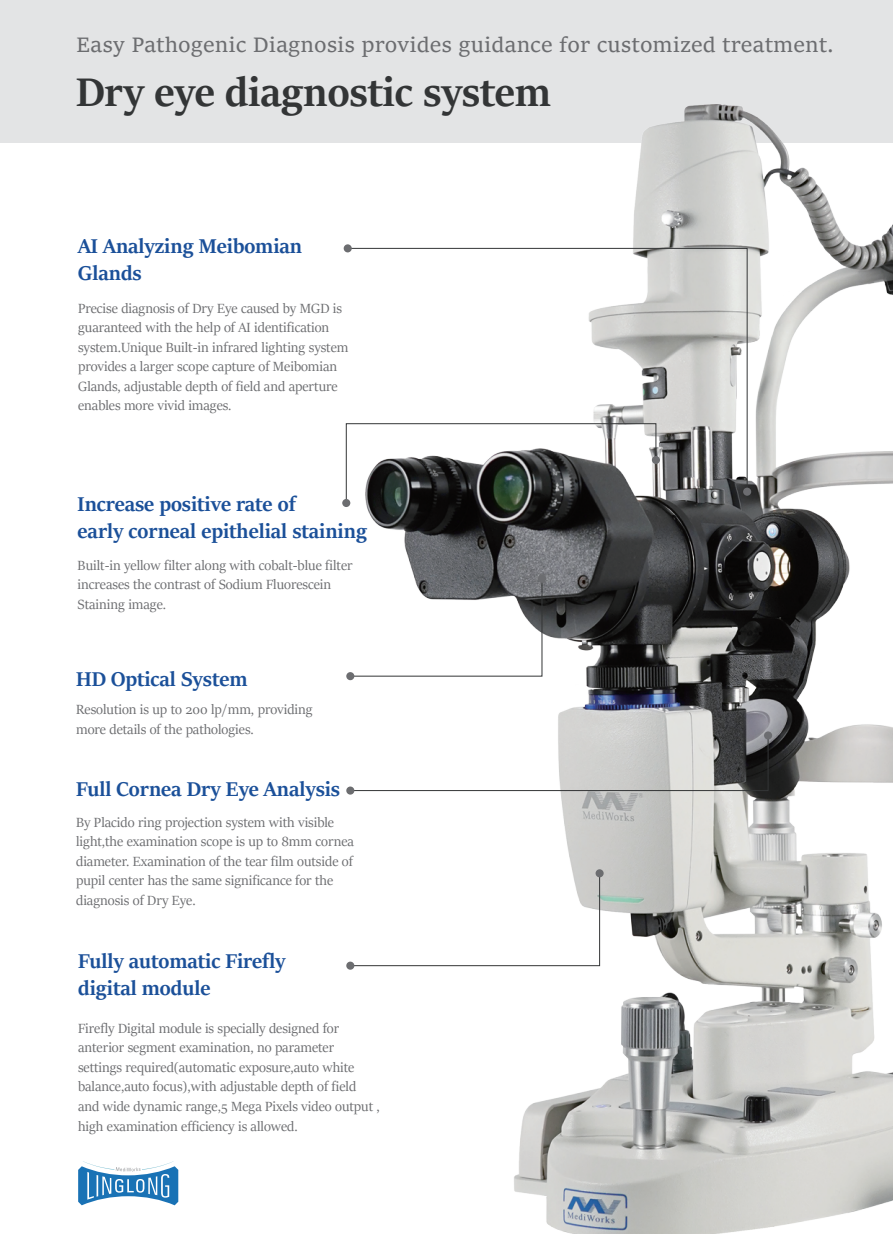
<style>
.page{position:relative;width:893px;height:1234px;background:#fff}
.page>*{position:absolute;margin:0;border:0;box-sizing:border-box;transform-origin:0 0}
.t1{font:700 45px "Sitka Banner";color:#333536}
.t2{font:700 22.5px/27px "Sitka Banner";color:#1b5099}
.t3{font:22.5px "Sitka Text";color:#6c6d70}
.t4{font:15px/19.5px "Sitka Banner";color:#6c6d70}
</style>
<div class="page">
<div style="left:0;top:0;width:893px;height:142px;background:#e3e4e5"></div>
<img style="left:365px;top:104px;width:528px;height:1129px">
<svg style="left:346px;top:247px;width:402px;height:244px"></svg>
<svg style="left:346px;top:423px;width:311px;height:80px"></svg>
<div style="left:743px;top:487px;width:8px;height:8px;background:#6c6d70;border-radius:50%"></div>
<div style="left:652px;top:456px;width:8px;height:8px;background:#6c6d70;border-radius:50%"></div>
<div style="left:342px;top:499px;width:8px;height:8px;background:#6c6d70;border-radius:50%"></div>
<div style="left:344px;top:244px;width:8px;height:8px;background:#6c6d70;border-radius:50%"></div>
<svg style="left:353px;top:734px;width:416px;height:57px"></svg>
<div style="left:764px;top:731px;width:8px;height:8px;background:#6c6d70;border-radius:50%"></div>
<svg style="left:352px;top:578px;width:191px;height:98px"></svg>
<svg style="left:354px;top:872px;width:246px;height:94px"></svg>
<div style="left:346px;top:672px;width:8px;height:8px;background:#6c6d70;border-radius:50%"></div>
<div style="left:346px;top:786px;width:8px;height:8px;background:#6c6d70;border-radius:50%"></div>
<div style="left:346px;top:961px;width:8px;height:8px;background:#6c6d70;border-radius:50%"></div>
<div style="left:596px;top:869px;width:8px;height:8px;background:#6c6d70;border-radius:50%"></div>
<div style="left:538px;top:574px;width:8px;height:8px;background:#6c6d70;border-radius:50%"></div>
<svg style="left:78px;top:1161px;width:100px;height:43px"></svg>
<h2 class="t3" style="left:76px;top:27px;width:759px">Easy Pathogenic Diagnosis provides guidance for customized treatment.</h2>
<h1 class="t1" style="left:76px;top:60px;width:477px">Dry eye diagnostic system</h1>
<h2 class="t2" style="left:78px;top:232px;width:226px">AI Analyzing Meibomian<br>Glands</h2>
<p class="t4" style="left:78px;top:297px;width:272px">Precise diagnosis of Dry Eye caused by MGD is guaranteed with the help of AI identification system.Unique Built-in infrared lighting system provides a larger scope capture of Meibomian Glands, adjustable depth of field and aperture enables more vivid images.</p>
<h2 class="t2" style="left:78px;top:489px;width:291px">Increase positive rate of<br>early corneal epithelial staining</h2>
<p class="t4" style="left:78px;top:555px;width:277px">Built-in yellow filter along with cobalt-blue filter increases the contrast of Sodium Fluorescein<br>Staining image.</p>
<h2 class="t2" style="left:76px;top:664px;width:173px">HD Optical System</h2>
<p class="t4" style="left:76px;top:699px;width:238px">Resolution is up to 200 lp/mm, providing more details of the pathologies.</p>
<h2 class="t2" style="left:76px;top:774px;width:265px">Full Cornea Dry Eye Analysis</h2>
<p class="t4" style="left:76px;top:811px;width:279px">By Placido ring projection system with visible light,the examination scope is up to 8mm cornea diameter. Examination of the tear film outside of pupil center has the same significance for the diagnosis of Dry Eye.</p>
<h2 class="t2" style="left:78px;top:946px;width:209px">Fully automatic Firefly digital module</h2>
<p class="t4" style="left:78px;top:1017px;width:303px">Firefly Digital module is specially designed for anterior segment examination, no parameter settings required(automatic exposure,auto white balance,auto focus),with adjustable depth of field and wide dynamic range,5 Mega Pixels video output , high examination efficiency is allowed.</p>
</div>
